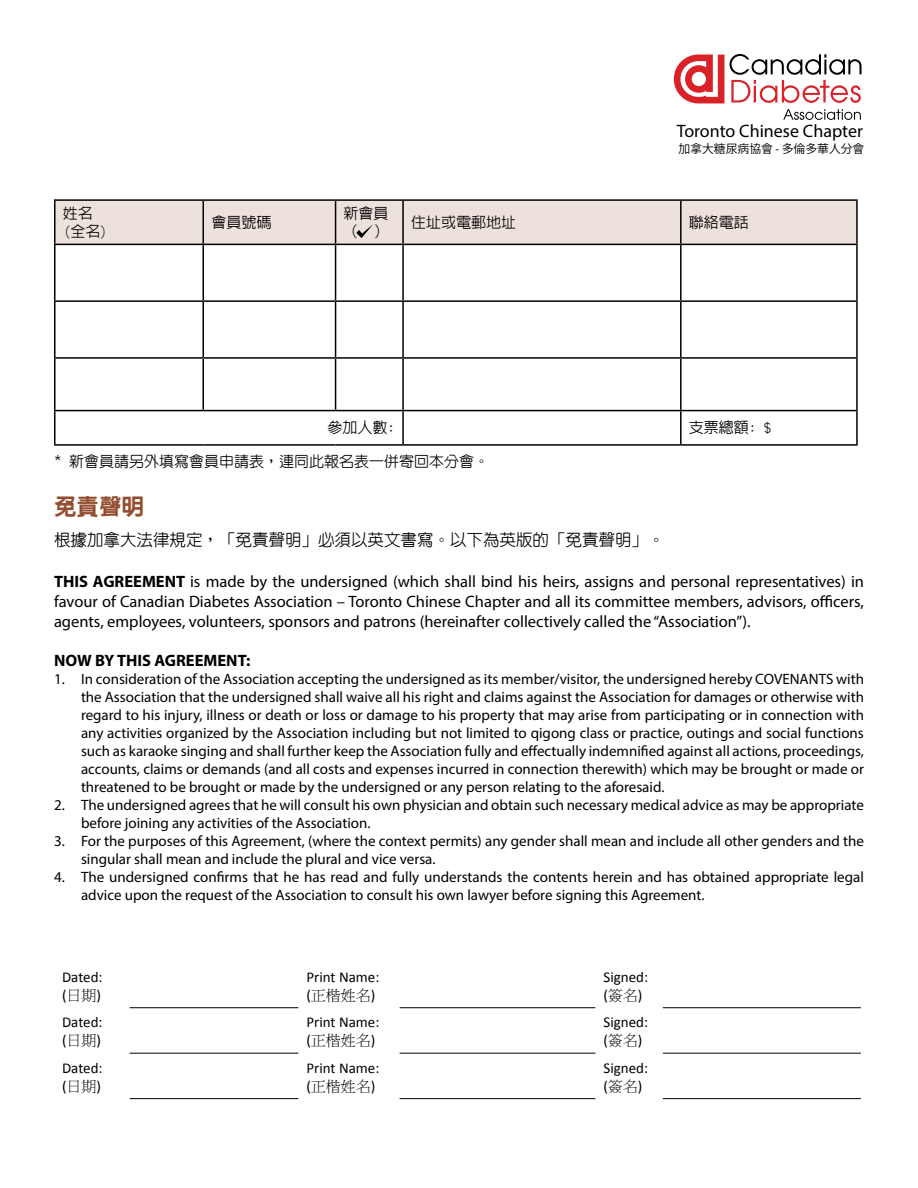
<style>
.page{position:relative;width:918px;height:1188px;background:#fff}
.page>*{position:absolute;margin:0;border:0;box-sizing:border-box;transform-origin:0 0}
.t1{font:800 22.5px "New Gothic";color:#924e2f}
.t2{font:18px "Myriad Pro";color:#000}
.t3{font:16.5px/19.8px "Myriad Pro";color:#000;text-align:justify}
.t4{font:500 16.5px "Yen Round";color:#000}
.t5{font:700 16.5px "Myriad Pro";color:#000}
.t6{font:15px/18px "Myriad Pro";color:#000}
.t7{font:15px/18px "Calibri";color:#000}
.t8{font:500 15px/18px "Lin Gothic";color:#000}
.t9{font:500 15px "Yen Round";color:#000}
.t10{font:15px "P Ming Li U";color:#000}
.t11{font:11.85px "Koz Go Pro";color:#000}
.s1{font-family:"Myriad Pro"}
.s2{font-weight:700}
.s3{font-family:"P Ming Li U"}
.s4{font-family:"Calibri"}
</style>
<div class="page">
<svg style="left:783px;top:109px;width:78px;height:11px"></svg>
<svg style="left:730px;top:54px;width:132px;height:49px"></svg>
<svg style="left:674px;top:55px;width:50px;height:48px"></svg>
<hr style="left:54px;top:199px;width:149px;height:2px;background:#000">
<hr style="left:54px;top:201px;width:2px;height:43px;background:#000">
<hr style="left:203px;top:199px;width:133px;height:2px;background:#000">
<hr style="left:336px;top:199px;width:67px;height:2px;background:#000">
<hr style="left:403px;top:199px;width:278px;height:2px;background:#000">
<hr style="left:54px;top:244px;width:149px;height:1px;background:#000">
<hr style="left:54px;top:245px;width:2px;height:55px;background:#000">
<hr style="left:203px;top:244px;width:133px;height:1px;background:#000">
<hr style="left:202px;top:245px;width:2px;height:55px;background:#000">
<hr style="left:336px;top:244px;width:67px;height:1px;background:#000">
<hr style="left:335px;top:245px;width:1px;height:55px;background:#000">
<hr style="left:403px;top:244px;width:278px;height:1px;background:#000">
<hr style="left:402px;top:245px;width:2px;height:55px;background:#000">
<hr style="left:54px;top:300px;width:149px;height:2px;background:#000">
<hr style="left:54px;top:302px;width:2px;height:55px;background:#000">
<hr style="left:203px;top:300px;width:133px;height:2px;background:#000">
<hr style="left:202px;top:302px;width:2px;height:55px;background:#000">
<hr style="left:336px;top:300px;width:67px;height:2px;background:#000">
<hr style="left:335px;top:302px;width:1px;height:55px;background:#000">
<hr style="left:403px;top:300px;width:278px;height:2px;background:#000">
<hr style="left:402px;top:302px;width:2px;height:55px;background:#000">
<hr style="left:54px;top:357px;width:149px;height:2px;background:#000">
<hr style="left:54px;top:359px;width:2px;height:51px;background:#000">
<hr style="left:203px;top:357px;width:133px;height:2px;background:#000">
<hr style="left:202px;top:359px;width:2px;height:51px;background:#000">
<hr style="left:336px;top:357px;width:67px;height:2px;background:#000">
<hr style="left:335px;top:359px;width:1px;height:51px;background:#000">
<hr style="left:403px;top:357px;width:278px;height:2px;background:#000">
<hr style="left:402px;top:359px;width:2px;height:51px;background:#000">
<hr style="left:54px;top:410px;width:149px;height:1px;background:#000">
<hr style="left:54px;top:411px;width:2px;height:33px;background:#000">
<hr style="left:203px;top:410px;width:133px;height:1px;background:#000">
<hr style="left:336px;top:410px;width:67px;height:1px;background:#000">
<hr style="left:403px;top:410px;width:278px;height:1px;background:#000">
<hr style="left:402px;top:411px;width:2px;height:33px;background:#000">
<hr style="left:54px;top:444px;width:149px;height:2px;background:#000">
<hr style="left:203px;top:444px;width:133px;height:2px;background:#000">
<hr style="left:336px;top:444px;width:67px;height:2px;background:#000">
<hr style="left:403px;top:444px;width:278px;height:2px;background:#000">
<hr style="left:680px;top:245px;width:2px;height:55px;background:#000">
<hr style="left:680px;top:302px;width:2px;height:55px;background:#000">
<hr style="left:680px;top:359px;width:2px;height:51px;background:#000">
<hr style="left:680px;top:411px;width:2px;height:33px;background:#000">
<hr style="left:681px;top:199px;width:177px;height:2px;background:#000">
<hr style="left:856px;top:201px;width:2px;height:43px;background:#000">
<hr style="left:856px;top:245px;width:2px;height:55px;background:#000">
<hr style="left:856px;top:302px;width:2px;height:55px;background:#000">
<hr style="left:856px;top:359px;width:2px;height:51px;background:#000">
<hr style="left:856px;top:411px;width:2px;height:33px;background:#000">
<hr style="left:681px;top:244px;width:177px;height:1px;background:#000">
<hr style="left:681px;top:300px;width:177px;height:2px;background:#000">
<hr style="left:681px;top:357px;width:177px;height:2px;background:#000">
<hr style="left:681px;top:410px;width:177px;height:1px;background:#000">
<hr style="left:681px;top:444px;width:177px;height:2px;background:#000">
<hr style="left:130px;top:1007px;width:168px;height:1px;background:#000">
<hr style="left:400px;top:1007px;width:195px;height:1px;background:#000">
<hr style="left:663px;top:1007px;width:198px;height:1px;background:#000">
<hr style="left:130px;top:1053px;width:168px;height:1px;background:#000">
<hr style="left:130px;top:1098px;width:168px;height:1px;background:#000">
<hr style="left:400px;top:1053px;width:195px;height:1px;background:#000">
<hr style="left:400px;top:1098px;width:195px;height:1px;background:#000">
<hr style="left:663px;top:1053px;width:198px;height:1px;background:#000">
<hr style="left:663px;top:1098px;width:198px;height:1px;background:#000">
<div style="left:55px;top:200px;width:802px;height:44px;background:#ede2db"></div>
<p class="t2" style="left:677px;top:120px;width:188px">Toronto Chinese Chapter</p>
<p class="t11" style="left:679px;top:141px;width:187px">加拿大糖尿病協會 <span class="s1">-</span> 多倫多華人分會</p>
<p class="t8" style="left:63px;top:204px;width:46px">姓名<br>(全名)</p>
<p class="t8" style="left:211px;top:213px;width:61px">會員號碼</p>
<p class="t8" style="left:344px;top:204px;width:46px">新會員（ ）</p>
<p class="t8" style="left:411px;top:213px;width:106px">住址或電郵地址</p>
<p class="t8" style="left:689px;top:213px;width:61px">聯絡電話</p>
<p class="t8" style="left:327px;top:419px;width:69px">參加人數:</p>
<p class="t8" style="left:689px;top:419px;width:84px">支票總額: $</p>
<p class="t9" style="left:54px;top:453px;width:436px">* 新會員請另外填寫會員申請表，連同此報名表一併寄回本分會。</p>
<h1 class="t1" style="left:54px;top:495px;width:91px">免責聲明</h1>
<p class="t4" style="left:54px;top:531px;width:612px">根據加拿大法律規定，「免責聲明」必須以英文書寫。以下為英版的「免責聲明」。</p>
<p class="t3" style="left:54px;top:572px;width:812px"><span class="s2">THIS AGREEMENT</span> is made by the undersigned (which shall bind his heirs, assigns and personal representatives) in favour of Canadian Diabetes Association – Toronto Chinese Chapter and all its committee members, advisors, officers, agents, employees, volunteers, sponsors and patrons (hereinafter collectively called the “Association”).</p>
<p class="t5" style="left:54px;top:650px;width:198px">NOW BY THIS AGREEMENT:</p>
<p class="t6" style="left:81px;top:670px;width:785px;text-align:justify;text-indent:-27px">1. In consideration of the Association accepting the undersigned as its member/visitor, the undersigned hereby COVENANTS with the Association that the undersigned shall waive all his right and claims against the Association for damages or otherwise with regard to his injury, illness or death or loss or damage to his property that may arise from participating or in connection with any activities organized by the Association including but not limited to qigong class or practice, outings and social functions such as karaoke singing and shall further keep the Association fully and effectually indemnified against all actions, proceedings, accounts, claims or demands (and all costs and expenses incurred in connection therewith) which may be brought or made or threatened to be brought or made by the undersigned or any person relating to the aforesaid.</p>
<p class="t6" style="left:81px;top:796px;width:784px;text-indent:-27px">2. The undersigned agrees that he will consult his own physician and obtain such necessary medical advice as may be appropriate before joining any activities of the Association.</p>
<p class="t6" style="left:81px;top:832px;width:785px;text-indent:-27px">3. For the purposes of this Agreement, (where the context permits) any gender shall mean and include all other genders and the singular shall mean and include the plural and vice versa.</p>
<p class="t6" style="left:81px;top:868px;width:784px;text-indent:-27px">4. The undersigned confirms that he has read and fully understands the contents herein and has obtained appropriate legal advice upon the request of the Association to consult his own lawyer before signing this Agreement.</p>
<p class="t7" style="left:62px;top:968px;width:42px">Dated: (<span class="s3">日期</span>)</p>
<p class="t7" style="left:306px;top:968px;width:74px">Print Name:</p>
<p class="t10" style="left:306px;top:988px;width:71px"><span class="s4">(</span>正楷姓名<span class="s4">)</span></p>
<p class="t7" style="left:62px;top:1013px;width:42px">Dated: (<span class="s3">日期</span>)</p>
<p class="t7" style="left:306px;top:1013px;width:74px">Print Name:</p>
<p class="t10" style="left:306px;top:1033px;width:71px"><span class="s4">(</span>正楷姓名<span class="s4">)</span></p>
<p class="t7" style="left:62px;top:1059px;width:42px">Dated: (<span class="s3">日期</span>)</p>
<p class="t7" style="left:306px;top:1059px;width:74px">Print Name:</p>
<p class="t10" style="left:306px;top:1079px;width:71px"><span class="s4">(</span>正楷姓名<span class="s4">)</span></p>
<p class="t7" style="left:603px;top:968px;width:46px">Signed: (<span class="s3">簽名</span>)</p>
<p class="t7" style="left:603px;top:1013px;width:46px">Signed: (<span class="s3">簽名</span>)</p>
<p class="t7" style="left:603px;top:1059px;width:46px">Signed: (<span class="s3">簽名</span>)</p>
</div>
